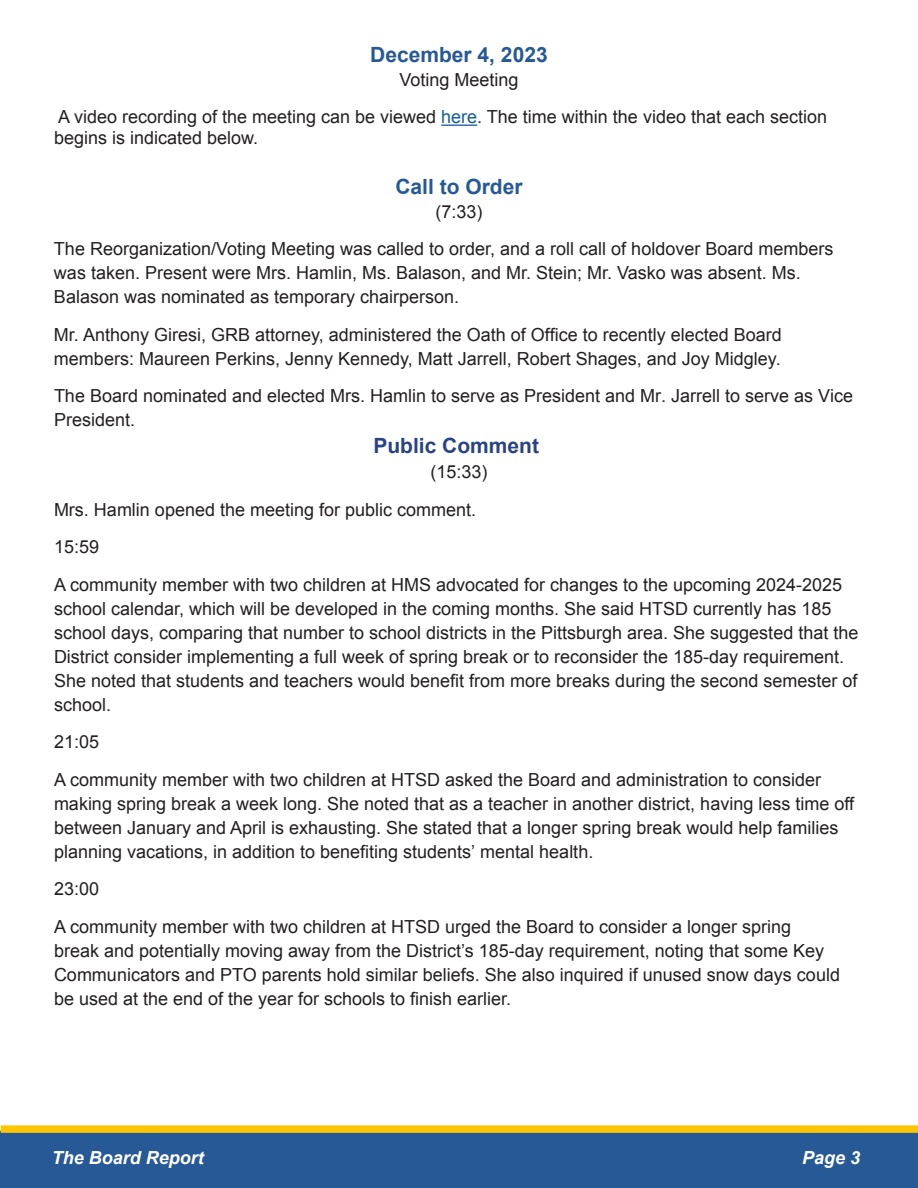
<style>
.page{position:relative;width:918px;height:1188px;background:#fff}
.page>*{position:absolute;margin:0;border:0;box-sizing:border-box;transform-origin:0 0}
.Blue_Heads_Centered{font:700 21px "Arial";color:#265996}
.Body{font:700 21px "Arial";color:#284484}
.Body-2{font:18px/24px "Arial";color:#231f20}
.t1{font:italic 700 18px "Arial";color:#fff}
.Timestamps_centered{font:18px "Arial";color:#231f20}
.s1{color:#175d9e}
</style>
<div class="page">
<div style="left:0;top:1131px;width:918px;height:57px;background:#265996"></div>
<div style="left:1px;top:1125px;width:917px;height:8px;background:#ffc500"></div>
<hr style="left:441px;top:125px;width:36px;height:1px;background:#175d9e">
<p class="Blue_Heads_Centered" style="left:370px;top:41px;width:179px">December 4, 2023</p>
<p class="Timestamps_centered" style="left:399px;top:68px;width:121px">Voting Meeting</p>
<p class="Body-2" style="left:54px;top:107px;width:775px;line-height:21px">A video recording of the meeting can be viewed <span class="s1">here</span>. The time within the video that each section begins is indicated below.</p>
<p class="Blue_Heads_Centered" style="left:395px;top:173px;width:129px">Call to Order</p>
<p class="Timestamps_centered" style="left:435px;top:200px;width:49px">(7:33)</p>
<p class="Body-2" style="left:54px;top:237px;width:781px">The Reorganization/Voting Meeting was called to order, and a roll call of holdover Board members was taken. Present were Mrs. Hamlin, Ms. Balason, and Mr. Stein; Mr. Vasko was absent. Ms.<br>Balason was nominated as temporary chairperson.</p>
<p class="Body-2" style="left:54px;top:323px;width:730px">Mr. Anthony Giresi, GRB attorney, administered the Oath of Office to recently elected Board members: Maureen Perkins, Jenny Kennedy, Matt Jarrell, Robert Shages, and Joy Midgley.</p>
<p class="Body-2" style="left:54px;top:384px;width:801px">The Board nominated and elected Mrs. Hamlin to serve as President and Mr. Jarrell to serve as Vice<br>President.</p>
<p class="Body" style="left:373px;top:432px;width:167px">Public Comment</p>
<p class="Body-2" style="left:54px;top:453px;width:790px;line-height:37.5px;text-indent:376px">(15:33)<br>Mrs. Hamlin opened the meeting for public comment.<br>15:59<br>A community member with two children at HMS advocated for changes to the upcoming 2024-2025</p>
<p class="Body-2" style="left:54px;top:597px;width:806px">school calendar, which will be developed in the coming months. She said HTSD currently has 185 school days, comparing that number to school districts in the Pittsburgh area. She suggested that the District consider implementing a full week of spring break or to reconsider the 185-day requirement.<br>She noted that students and teachers would benefit from more breaks during the second semester of school.</p>
<p class="Body-2" style="left:54px;top:723px;width:769px;line-height:37.5px">21:05<br>A community member with two children at HTSD asked the Board and administration to consider</p>
<p class="Body-2" style="left:54px;top:792px;width:802px">making spring break a week long. She noted that as a teacher in another district, having less time off between January and April is exhausting. She stated that a longer spring break would help families planning vacations, in addition to benefiting students’ mental health.</p>
<p class="Body-2" style="left:54px;top:870px;width:739px;line-height:37.5px">23:00<br>A community member with two children at HTSD urged the Board to consider a longer spring</p>
<p class="Body-2" style="left:54px;top:939px;width:788px">break and potentially moving away from the District’s 185-day requirement, noting that some Key<br>Communicators and PTO parents hold similar beliefs. She also inquired if unused snow days could be used at the end of the year for schools to finish earlier.</p>
<p class="t1" style="left:52px;top:1146px;width:154px">The Board Report</p>
<p class="t1" style="left:802px;top:1146px;width:60px">Page 3</p>
</div>
